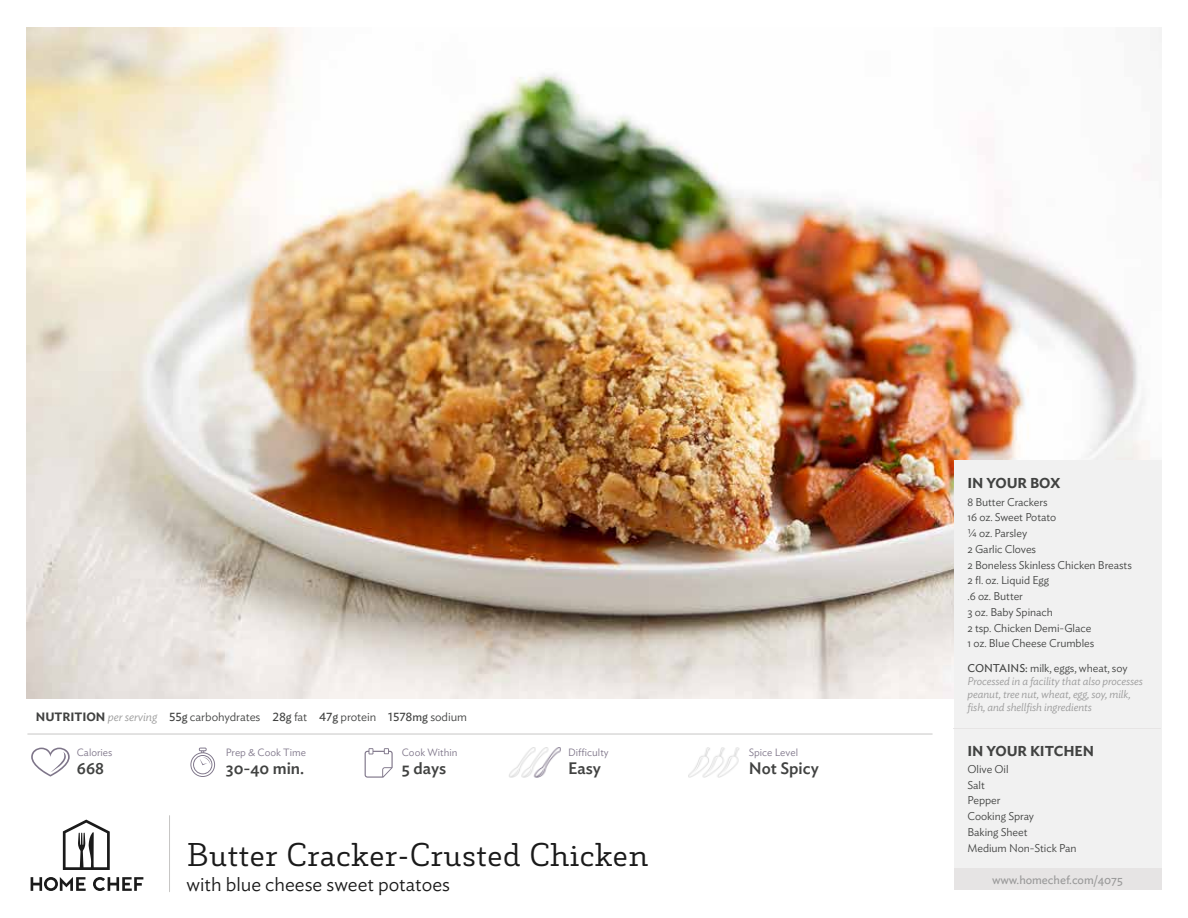
<style>
.page{position:relative;width:1188px;height:918px;background:#fff}
.page>*{position:absolute;margin:0;border:0;box-sizing:border-box;transform-origin:0 0}
.t1{font:31.5px "Decour";color:#1a1a1a}
.t2{font:300 19.5px "Ideal Sans";color:#1a1a1a}
.t3{font:500 16.5px "Ideal Sans";color:#414241}
.t4{font:600 14.25px "Ideal Sans";letter-spacing:-.005em;color:#414241}
.t5{font:300 12px "Ideal Sans";letter-spacing:-.005em;color:#414241}
.t6{font:12px "Ideal Sans";letter-spacing:-.005em;color:#9a9a9a}
.t7{font:300 11.25px/15.8px "Ideal Sans";letter-spacing:-.005em;color:#414241}
.t8{font:italic 300 11.25px/12.9px "Ideal Sans";letter-spacing:-.005em;color:#9a9a9a}
.t9{font:300 10.5px "Ideal Sans";color:#7e7589}
.s1{font-weight:400;font-style:normal;color:#414241}
.s2{font-style:normal;color:#414241}
.s3{font-weight:600}
.s4{font-style:italic;color:#9a9a9a}
.s5{font-weight:400}
</style>
<div class="page">
<img style="left:27px;top:27px;width:1134px;height:671px">
<div style="left:954px;top:461px;width:207px;height:429px;background:#f1f1f1"></div>
<hr style="left:954px;top:728px;width:207px;height:1px;background:#e6e4e4">
<svg style="left:31px;top:877px;width:112px;height:14px"></svg>
<svg style="left:63px;top:820px;width:47px;height:50px"></svg>
<hr style="left:169px;top:816px;width:1px;height:76px;background:#c7c6c5">
<img style="left:509px;top:748px;width:52px;height:30px">
<img style="left:688px;top:748px;width:52px;height:30px">
<div style="left:954px;top:869px;width:207px;height:21px;background:#e6e4e4"></div>
<hr style="left:28px;top:734px;width:904px;height:1px;background:#c7c6c5">
<svg style="left:31px;top:748px;width:39px;height:29px"></svg>
<svg style="left:190px;top:748px;width:25px;height:29px"></svg>
<svg style="left:365px;top:748px;width:28px;height:30px"></svg>
<p class="t4" style="left:968px;top:472px;width:95px">IN YOUR BOX</p>
<p class="t7" style="left:968px;top:493px;width:166px">8 Butter Crackers<br>16 oz. Sweet Potato<br>¼ oz. Parsley<br>2 Garlic Cloves<br>2 Boneless Skinless Chicken Breasts<br>2 fl. oz. Liquid Egg<br>.6 oz. Butter<br>3 oz. Baby Spinach<br>2 tsp. Chicken Demi-Glace<br>1 oz. Blue Cheese Crumbles</p>
<p class="t8" style="left:968px;top:661px;width:177px"><span class="s1">CONTAINS:</span> <span class="s2">milk, eggs, wheat, soy </span>Processed in a facility that also processes peanut, tree nut, wheat, egg, soy, milk, fish, and shellfish ingredients</p>
<p class="t4" style="left:968px;top:739px;width:128px">IN YOUR KITCHEN</p>
<p class="t7" style="left:968px;top:760px;width:111px">Olive Oil<br>Salt<br>Pepper<br>Cooking Spray<br>Baking Sheet<br>Medium Non-Stick Pan</p>
<p class="t5" style="left:36px;top:708px;width:433px"><span class="s3">NUTRITION</span> <span class="s4">per serving</span> <span class="s5">55g</span> carbohydrates <span class="s5">28g</span> fat <span class="s5">47g</span> protein <span class="s5">1578mg</span> sodium</p>
<p class="t9" style="left:77px;top:744px;width:37px">Calories</p>
<p class="t9" style="left:226px;top:744px;width:82px">Prep &amp; Cook Time</p>
<p class="t9" style="left:402px;top:744px;width:57px">Cook Within</p>
<p class="t9" style="left:568px;top:744px;width:42px">Difficulty</p>
<p class="t9" style="left:749px;top:744px;width:51px">Spice Level</p>
<h3 class="t3" style="left:77px;top:756px;width:29px">668</h3>
<h3 class="t3" style="left:226px;top:756px;width:80px">30-40 min.</h3>
<h3 class="t3" style="left:402px;top:756px;width:46px">5 days</h3>
<h3 class="t3" style="left:568px;top:756px;width:34px">Easy</h3>
<h3 class="t3" style="left:749px;top:756px;width:72px">Not Spicy</h3>
<h1 class="t1" style="left:187px;top:835px;width:463px">Butter Cracker-Crusted Chicken</h1>
<h2 class="t2" style="left:187px;top:869px;width:265px">with blue cheese sweet potatoes</h2>
<p class="t6" style="left:992px;top:871px;width:132px">www.homechef.com/4075</p>
</div>
